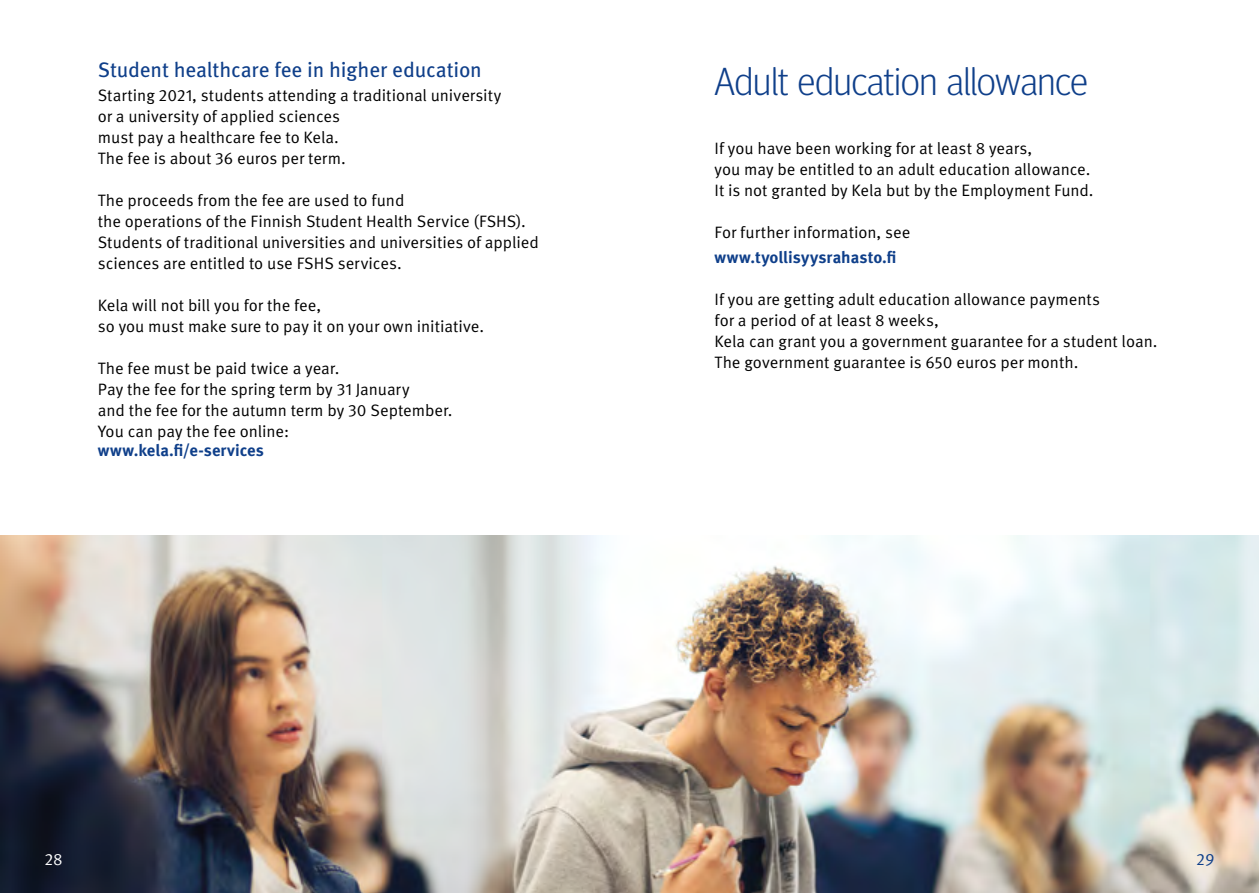
<style>
.page{position:relative;width:1259px;height:893px;background:#fff}
.page>*{position:absolute;margin:0;border:0;box-sizing:border-box;transform-origin:0 0}
.H1_otsikko{font:300 39px "Meta Headline Pro";letter-spacing:-.005em;color:#0f3f8a}
.H2_otsikko{font:21px "Meta Pro";letter-spacing:-.01em;color:#0f3f8a}
.Body_copy{font:16.5px/21px "Meta Pro Norm";color:#000}
.Links{font:700 16.5px "Meta Pro";color:#0f3f8a}
.SININEN_KOROSTUS_ENG{font:700 16.5px "Meta Pro";letter-spacing:.005em;color:#0f3f8a}
.t1{font:16.5px "Meta Pro Norm";color:#fff}
.t2{font:16.5px "Meta Pro Norm";color:#0f3f8a}
</style>
<div class="page">
<img style="left:0;top:536px;width:1259px;height:357px">
<h2 class="H2_otsikko" style="left:98px;top:53px;width:385px">Student healthcare fee in higher education</h2>
<p class="Body_copy" style="left:98px;top:83px;width:405px">Starting 2021, students attending a traditional university or a university of applied sciences<br>must pay a healthcare fee to Kela.</p>
<p class="Body_copy" style="left:98px;top:146px;width:249px">The fee is about 36 euros per term.</p>
<p class="Body_copy" style="left:98px;top:188px;width:429px">The proceeds from the fee are used to fund<br>the operations of the Finnish Student Health Service (FSHS).</p>
<p class="Body_copy" style="left:98px;top:230px;width:442px">Students of traditional universities and universities of applied sciences are entitled to use FSHS services.</p>
<p class="Body_copy" style="left:98px;top:293px;width:388px">Kela will not bill you for the fee,<br>so you must make sure to pay it on your own initiative.</p>
<p class="Body_copy" style="left:98px;top:356px;width:243px">The fee must be paid twice a year.</p>
<p class="Body_copy" style="left:98px;top:377px;width:356px">Pay the fee for the spring term by 31 January<br>and the fee for the autumn term by 30 September.</p>
<p class="Body_copy" style="left:98px;top:419px;width:193px">You can pay the fee online:</p>
<p class="SININEN_KOROSTUS_ENG" style="left:98px;top:437px;width:168px">www.kela.fi/e-services</p>
<h1 class="H1_otsikko" style="left:714px;top:53px;width:374px">Adult education allowance</h1>
<p class="Body_copy" style="left:714px;top:137px;width:377px">If you have been working for at least 8 years,<br>you may be entitled to an adult education allowance.</p>
<p class="Body_copy" style="left:714px;top:179px;width:380px">It is not granted by Kela but by the Employment Fund.</p>
<p class="Body_copy" style="left:714px;top:221px;width:197px">For further information, see</p>
<p class="Links" style="left:714px;top:245px;width:183px">www.tyollisyysrahasto.fi</p>
<p class="Body_copy" style="left:714px;top:288px;width:444px">If you are getting adult education allowance payments<br>for a period of at least 8 weeks,<br>Kela can grant you a government guarantee for a student loan.</p>
<p class="Body_copy" style="left:714px;top:351px;width:365px">The government guarantee is 650 euros per month.</p>
<p class="t1" style="left:44px;top:847px;width:20px">28</p>
<p class="t2" style="left:1196px;top:847px;width:20px">29</p>
</div>
